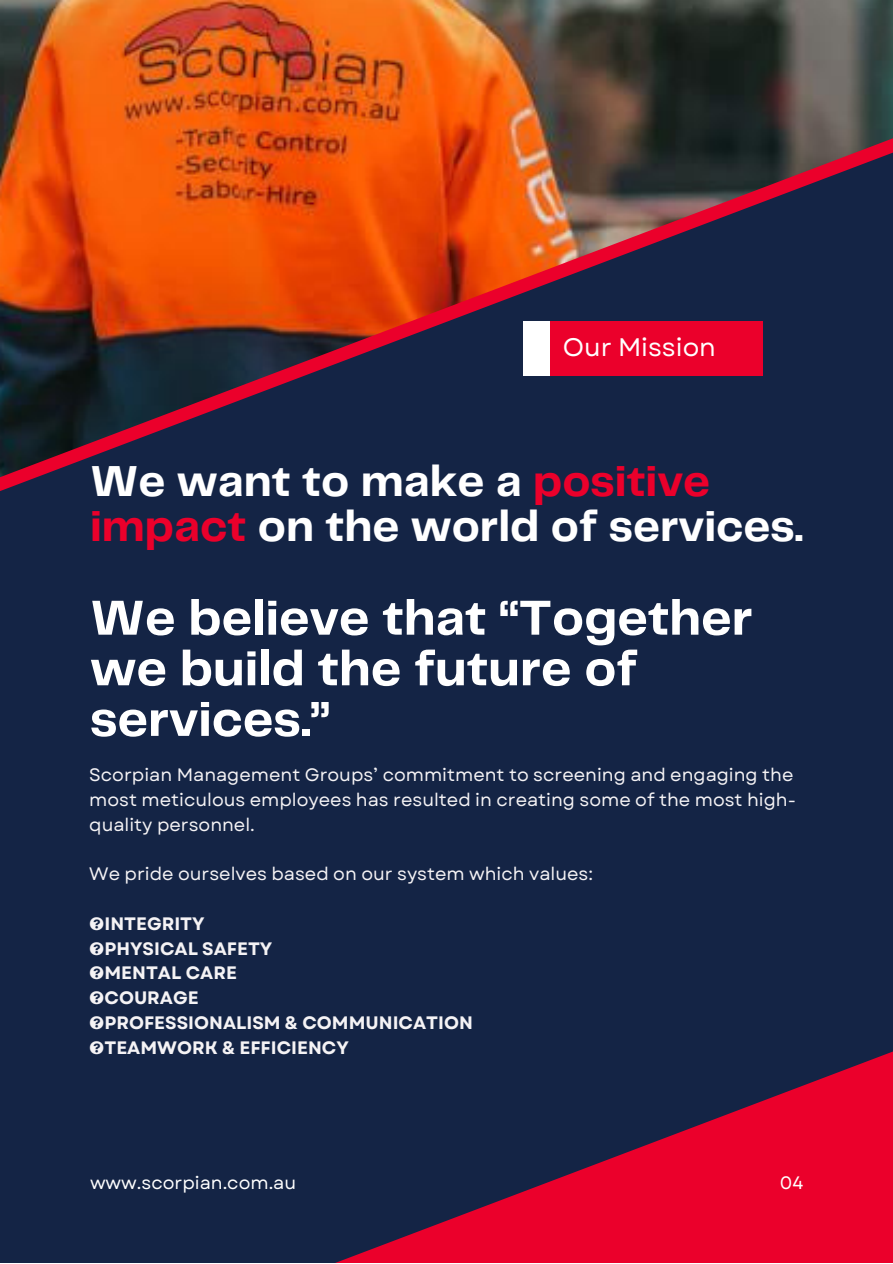
<style>
.page{position:relative;width:893px;height:1264px;background:#fff}
.page>*{position:absolute;margin:0;border:0;box-sizing:border-box;transform-origin:0 0}
.t1{font:700 51px/50.6px "Telegraf";color:#fff}
.t2{font:700 45px/45px "Telegraf";color:#fff}
.t3{font:25.35px "Garet";color:#fff}
.t4{font:18px/24.8px "Garet";color:#f5f3f5}
.t5{font:700 18px "Garet";color:#f5f3f5}
.t6{font:18px "Garet";color:#fff}
.s1{color:#eb002b}
</style>
<div class="page">
<div style="left:0;top:0;width:892px;height:1262px;background:#142445"></div>
<svg style="left:338px;top:1122px;width:367px;height:140px"></svg>
<svg style="left:705px;top:1052px;width:187px;height:210px"></svg>
<img style="left:0;top:0;width:892px;height:485px">
<div style="left:523px;top:322px;width:29px;height:54px;background:#fff"></div>
<div style="left:550px;top:322px;width:212px;height:54px;background:#eb002b"></div>
<p class="t3" style="left:562px;top:329px;width:155px">Our Mission</p>
<p class="t2" style="left:90px;top:461px;width:714px">We want to make a <span class="s1">positive impact</span> on the world of services.</p>
<p class="t1" style="left:90px;top:595px;width:664px">We believe that “Together we build the future of services.”</p>
<p class="t4" style="left:89px;top:762px;width:708px">Scorpian Management Groups’ commitment to screening and engaging the most meticulous employees has resulted in creating some of the most high&shy;quality personnel.</p>
<p class="t4" style="left:89px;top:861px;width:505px">We pride ourselves based on our system which values:</p>
<p class="t5" style="left:89px;top:910px;width:117px">⮚INTEGRITY</p>
<p class="t5" style="left:89px;top:935px;width:185px">⮚PHYSICAL SAFETY</p>
<p class="t5" style="left:89px;top:960px;width:149px">⮚MENTAL CARE</p>
<p class="t5" style="left:89px;top:984px;width:111px">⮚COURAGE</p>
<p class="t5" style="left:89px;top:1009px;width:385px">⮚PROFESSIONALISM &amp; COMMUNICATION</p>
<p class="t5" style="left:89px;top:1034px;width:261px">⮚TEAMWORK &amp; EFFICIENCY</p>
<p class="t6" style="left:90px;top:1169px;width:208px">www.scorpian.com.au</p>
<p class="t6" style="left:779px;top:1169px;width:25px">04</p>
</div>
